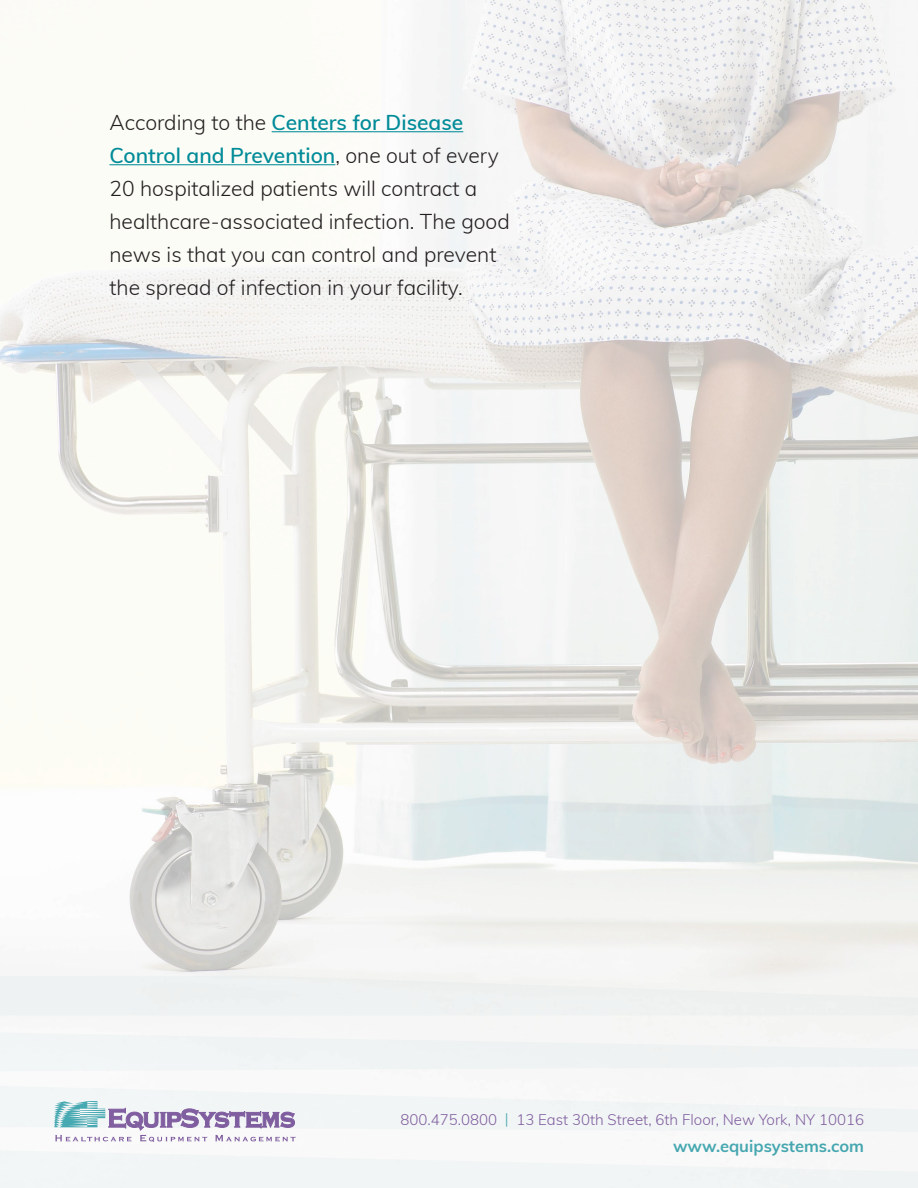
<style>
.page{position:relative;width:918px;height:1188px;background:#fff}
.page>*{position:absolute;margin:0;border:0;box-sizing:border-box;transform-origin:0 0}
.t1{font:300 21px/33px "Muli";color:#231f20}
.t2{font:700 16.5px "Muli";color:#008b98}
.t3{font:300 15px "Muli";color:#52227f}
.s1{font-weight:600;color:#008b98}
.s2{color:#008b98}
</style>
<div class="page">
<img style="left:0;top:0;width:918px;height:1188px">
<hr style="left:272px;top:131px;width:191px;height:1px;background:#008b98">
<hr style="left:110px;top:164px;width:225px;height:1px;background:#008b98">
<p class="t1" style="left:110px;top:105px;width:402px">According to the <span class="s1">Centers for Disease Control and Prevention</span>, one out of every 20 hospitalized patients will contract a healthcare-associated infection. The good news is that you can control and prevent the spread of infection in your facility.</p>
<p class="t3" style="left:401px;top:1109px;width:465px">800.475.0800 <span class="s2">|</span> 13 East 30th Street, 6th Floor, New York, NY 10016</p>
<p class="t2" style="left:673px;top:1134px;width:192px">www.equipsystems.com</p>
</div>
